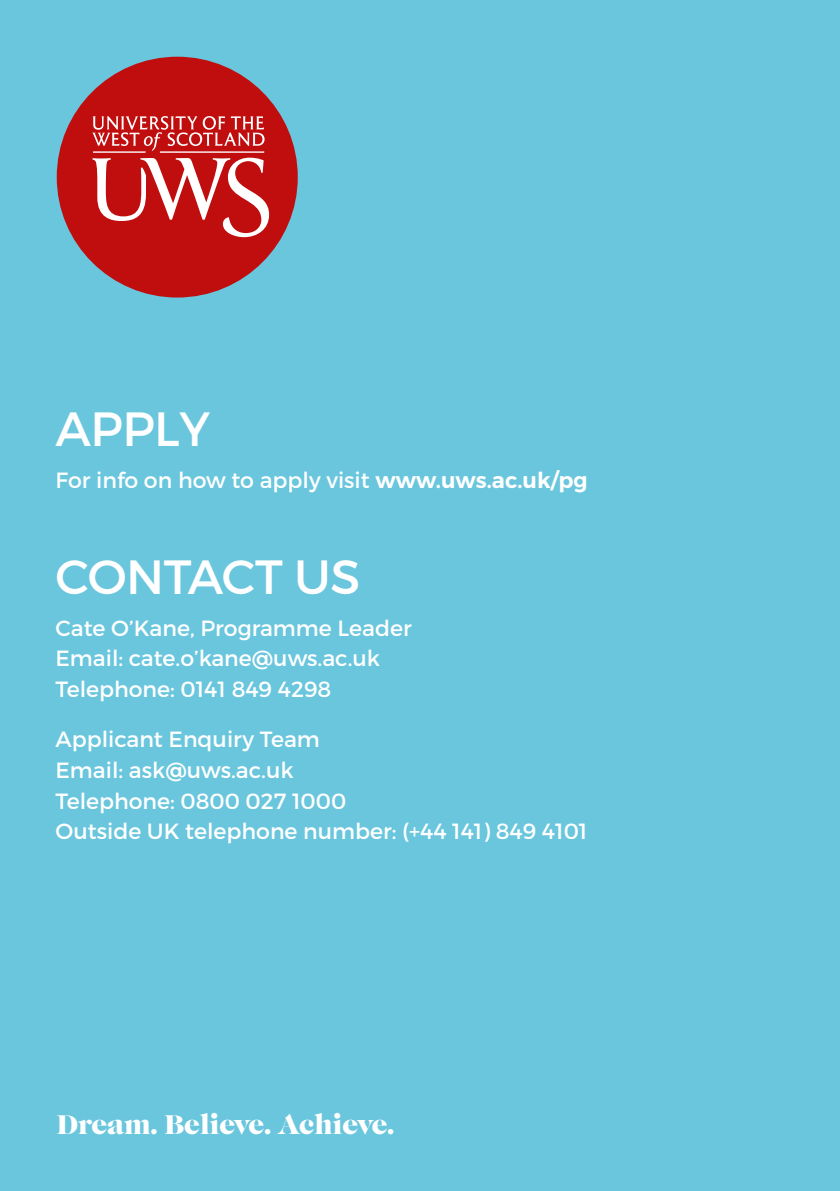
<style>
.page{position:relative;width:840px;height:1191px;background:#fff}
.page>*{position:absolute;margin:0;border:0;box-sizing:border-box;transform-origin:0 0}
.t1{font:48px "Montserrat";letter-spacing:-.01em;color:#fff}
.t2{font:28px "Caslon Graphique EF";color:#fff}
.t3{font:22px "Montserrat";color:#fff}
.s1{font-weight:600}
</style>
<div class="page">
<div style="left:0;top:0;width:839px;height:1191px;background:#69c6dd"></div>
<div style="left:57px;top:57px;width:240px;height:240px;background:#c00d0e;border-radius:50%"></div>
<svg style="left:92px;top:116px;width:177px;height:121px"></svg>
<p class="t1" style="left:55px;top:400px;width:156px">APPLY</p>
<p class="t3" style="left:55px;top:467px;width:533px">For info on how to apply visit <span class="s1">www.uws.ac.uk/pg</span></p>
<p class="t1" style="left:55px;top:547px;width:306px">CONTACT US</p>
<p class="t3" style="left:55px;top:614px;width:357px">Cate O’Kane, Programme Leader</p>
<p class="t3" style="left:55px;top:645px;width:326px">Email: cate.o’kane@uws.ac.uk</p>
<p class="t3" style="left:55px;top:676px;width:277px">Telephone: 0141 849 4298</p>
<p class="t3" style="left:55px;top:726px;width:266px">Applicant Enquiry Team</p>
<p class="t3" style="left:55px;top:756px;width:239px">Email: ask@uws.ac.uk</p>
<p class="t3" style="left:55px;top:787px;width:292px">Telephone: 0800 027 1000</p>
<p class="t3" style="left:55px;top:818px;width:533px">Outside UK telephone number: (+44 141) 849 4101</p>
<p class="t2" style="left:57px;top:1108px;width:338px">Dream. Believe. Achieve.</p>
</div>
